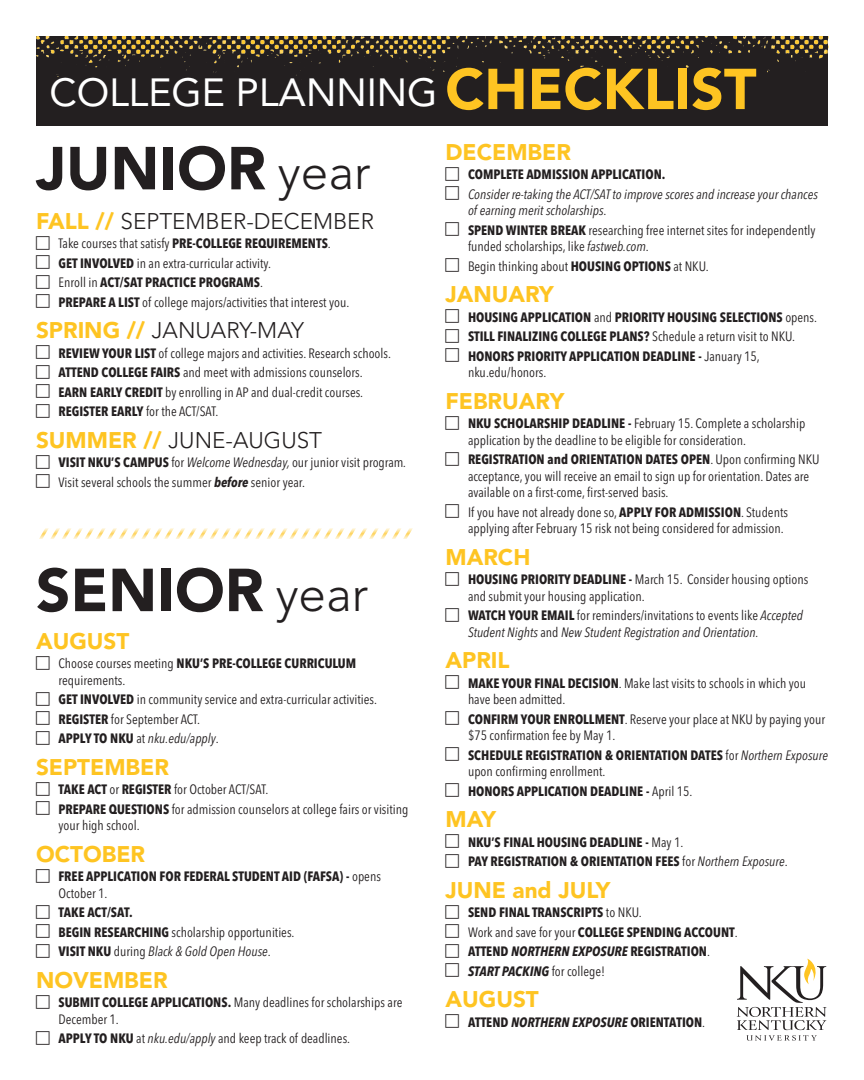
<style>
.page{position:relative;width:864px;height:1080px;background:#fff}
.page>*{position:absolute;margin:0;border:0;box-sizing:border-box;transform-origin:0 0}
.t1{font:900 60px "Avenir LT Std";color:#231f20}
.t2{font:39px "Avenir LT Std";color:#fff}
.t3{font:900 22.5px "Avenir LT Std";color:#fec422}
.t4{font:300 22.5px "Avenir LT Std";color:#231f20}
.t5{font:condensed 13.5px/16.5px "Avenir Next LT Pro";color:#231f20}
.t6{font:700 condensed 13.5px/16.5px "Avenir Next LT Pro";color:#231f20}
.t7{font:italic condensed 13.5px/16.5px "Avenir Next LT Pro";color:#231f20}
.t8{font:italic 700 condensed 13.5px "Avenir Next LT Pro";letter-spacing:-.005em;color:#231f20}
.s1{font-weight:900;font-size:57px;color:#fec422}
.s2{font-weight:300;font-size:49.5px}
.s3{font-weight:900;color:#fec422}
.s4{font-weight:700}
.s5{font-weight:400}
.s6{font-style:italic}
.s7{font-weight:700;font-style:italic}
.s8{font-weight:700;font-style:normal}
.s9{font-style:normal}
.s10{font-weight:400;font-style:italic}
.s11{font-weight:400;font-style:normal}
</style>
<div class="page">
<div style="left:36px;top:36px;width:792px;height:90px;background:#231f20"></div>
<img style="left:36px;top:36px;width:792px;height:41px">
<svg style="left:39px;top:528px;width:374px;height:11px"></svg>
<svg style="left:737px;top:958px;width:89px;height:83px"></svg>
<p class="t2" style="left:50px;top:70px;width:709px">COLLEGE PLANNING <span class="s1">CHECKLIST</span></p>
<p class="t1" style="left:36px;top:132px;width:336px">JUNIOR <span class="s2">year</span></p>
<p class="t4" style="left:36px;top:208px;width:340px"><span class="s3">FALL //</span> SEPTEMBER-DECEMBER</p>
<p class="t5" style="left:59px;top:235px;width:274px">Take courses that satisfy <span class="s4">PRE-COLLEGE REQUIREMENTS</span>.</p>
<p class="t5" style="left:58px;top:255px;width:214px"><span class="s4">GET INVOLVED</span> in an extra-curricular activity.</p>
<p class="t6" style="left:59px;top:274px;width:206px"><span class="s5">Enroll in</span> ACT/SAT PRACTICE PROGRAMS<span class="s5">.</span></p>
<p class="t5" style="left:58px;top:294px;width:292px"><span class="s4">PREPARE A LIST</span> of college majors/activities that interest you.</p>
<p class="t4" style="left:36px;top:317px;width:269px"><span class="s3">SPRING //</span> JANUARY-MAY</p>
<p class="t5" style="left:58px;top:345px;width:334px"><span class="s4">REVIEW YOUR LIST</span> of college majors and activities. Research schools.</p>
<p class="t5" style="left:58px;top:364px;width:306px"><span class="s4">ATTEND COLLEGE FAIRS</span> and meet with admissions counselors.</p>
<p class="t5" style="left:58px;top:384px;width:306px"><span class="s4">EARN EARLY CREDIT</span> by enrolling in AP and dual-credit courses.</p>
<p class="t5" style="left:58px;top:403px;width:161px"><span class="s4">REGISTER EARLY</span> for the ACT/SAT.</p>
<p class="t4" style="left:36px;top:427px;width:288px"><span class="s3">SUMMER //</span> JUNE-AUGUST</p>
<p class="t5" style="left:58px;top:454px;width:349px"><span class="s4">VISIT NKU’S CAMPUS</span> for <span class="s6">Welcome Wednesday,</span> our junior visit program<span class="s6">.</span></p>
<p class="t5" style="left:59px;top:474px;width:248px">Visit several schools the summer <span class="s7">before</span> senior year.</p>
<p class="t1" style="left:36px;top:554px;width:334px">SENIOR <span class="s2">year</span></p>
<p class="t3" style="left:36px;top:627px;width:95px">AUGUST</p>
<p class="t5" style="left:58px;top:655px;width:299px">Choose courses meeting <span class="s4">NKU’S PRE-COLLEGE CURRICULUM </span>requirements.</p>
<p class="t5" style="left:58px;top:691px;width:320px"><span class="s4">GET INVOLVED</span> in community service and extra-curricular activities.</p>
<p class="t5" style="left:58px;top:711px;width:143px"><span class="s4">REGISTER</span> for September ACT.</p>
<p class="t7" style="left:58px;top:730px;width:162px"><span class="s8">APPLY TO NKU</span> <span class="s9">at</span> nku.edu/apply<span class="s9">.</span></p>
<p class="t3" style="left:36px;top:753px;width:134px">SEPTEMBER</p>
<p class="t5" style="left:58px;top:781px;width:211px"><span class="s4">TAKE ACT</span> or <span class="s4">REGISTER</span> for October ACT/SAT.</p>
<p class="t5" style="left:58px;top:801px;width:352px"><span class="s4">PREPARE QUESTIONS</span> for admission counselors at college fairs or visiting your high school.</p>
<p class="t3" style="left:36px;top:840px;width:111px">OCTOBER</p>
<p class="t6" style="left:58px;top:868px;width:324px">FREE APPLICATION FOR FEDERAL STUDENT AID (FAFSA) - <span class="s5">opens<br>October 1.</span></p>
<p class="t6" style="left:58px;top:904px;width:76px">TAKE ACT/SAT.</p>
<p class="t5" style="left:58px;top:924px;width:238px"><span class="s4">BEGIN RESEARCHING</span> scholarship opportunities.</p>
<p class="t7" style="left:58px;top:943px;width:214px"><span class="s8">VISIT NKU</span> <span class="s9">during</span> Black &amp; Gold Open House<span class="s9">.</span></p>
<p class="t3" style="left:36px;top:966px;width:133px">NOVEMBER</p>
<p class="t5" style="left:58px;top:994px;width:345px"><span class="s4">SUBMIT COLLEGE APPLICATIONS.</span> Many deadlines for scholarships are<br>December 1.</p>
<p class="t5" style="left:58px;top:1030px;width:293px"><span class="s4">APPLY TO NKU</span> at <span class="s6">nku.edu/apply</span> and keep track of deadlines.</p>
<p class="t3" style="left:446px;top:138px;width:127px">DECEMBER</p>
<p class="t6" style="left:468px;top:166px;width:199px">COMPLETE ADMISSION APPLICATION.</p>
<p class="t7" style="left:468px;top:186px;width:351px">Consider re-taking the ACT/SAT to improve scores and increase your chances of earning merit scholarships<span class="s9">.</span></p>
<p class="t5" style="left:468px;top:222px;width:349px"><span class="s4">SPEND WINTER BREAK</span> researching free internet sites for independently funded scholarships, like <span class="s6">fastweb.com</span>.</p>
<p class="t5" style="left:468px;top:258px;width:242px">Begin thinking about <span class="s4">HOUSING OPTIONS</span> at NKU.</p>
<p class="t3" style="left:446px;top:281px;width:110px">JANUARY</p>
<p class="t6" style="left:468px;top:308px;width:351px">HOUSING APPLICATION <span class="s5">and</span> PRIORITY HOUSING SELECTIONS <span class="s5">opens.</span></p>
<p class="t6" style="left:468px;top:328px;width:329px">STILL FINALIZING COLLEGE PLANS? <span class="s5">Schedule a return visit to NKU.</span></p>
<p class="t6" style="left:468px;top:347px;width:293px">HONORS PRIORITY APPLICATION DEADLINE - <span class="s5">January 15, nku.edu/honors.</span></p>
<p class="t3" style="left:446px;top:387px;width:120px">FEBRUARY</p>
<p class="t5" style="left:468px;top:415px;width:339px"><span class="s4">NKU SCHOLARSHIP DEADLINE -</span> February 15. Complete a scholarship application by the deadline to be eligible for consideration.</p>
<p class="t5" style="left:468px;top:451px;width:353px"><span class="s4">REGISTRATION and ORIENTATION DATES OPEN</span>. Upon confirming NKU acceptance, you will receive an email to sign up for orientation. Dates are available on a first-come, first-served basis.</p>
<p class="t5" style="left:468px;top:504px;width:321px">If you have not already done so, <span class="s4">APPLY FOR ADMISSION</span>. Students applying after February 15 risk not being considered for admission.</p>
<p class="t3" style="left:446px;top:543px;width:86px">MARCH</p>
<p class="t5" style="left:468px;top:571px;width:342px"><span class="s4">HOUSING PRIORITY DEADLINE -</span> March 15. Consider housing options and submit your housing application.</p>
<p class="t7" style="left:468px;top:607px;width:336px"><span class="s8">WATCH YOUR EMAIL</span> <span class="s9">for reminders/invitations to events like</span> Accepted<br>Student Nights <span class="s9">and</span> New Student Registration and Orientation.</p>
<p class="t3" style="left:446px;top:647px;width:66px">APRIL</p>
<p class="t5" style="left:468px;top:675px;width:340px"><span class="s4">MAKE YOUR FINAL DECISION</span>. Make last visits to schools in which you have been admitted.</p>
<p class="t5" style="left:468px;top:711px;width:359px"><span class="s4">CONFIRM YOUR ENROLLMENT</span>. Reserve your place at NKU by paying your $75 confirmation fee by May 1.</p>
<p class="t6" style="left:468px;top:746px;width:362px">SCHEDULE REGISTRATION &amp; ORIENTATION DATES <span class="s5">for</span> <span class="s10">Northern Exposure </span><span class="s5">upon confirming enrollment.</span></p>
<p class="t6" style="left:468px;top:782px;width:226px">HONORS APPLICATION DEADLINE - <span class="s5">April 15.</span></p>
<p class="t3" style="left:446px;top:806px;width:52px">MAY</p>
<p class="t6" style="left:468px;top:833px;width:217px">NKU’S FINAL HOUSING DEADLINE - <span class="s5">May 1.</span></p>
<p class="t6" style="left:468px;top:853px;width:321px">PAY REGISTRATION &amp; ORIENTATION FEES <span class="s5">for</span> <span class="s10">Northern Exposure</span><span class="s5">.</span></p>
<p class="t3" style="left:446px;top:876px;width:167px">JUNE and JULY</p>
<p class="t6" style="left:468px;top:904px;width:175px">SEND FINAL TRANSCRIPTS <span class="s5">to NKU.</span></p>
<p class="t6" style="left:468px;top:923px;width:271px"><span class="s5">Work and save for your</span> COLLEGE SPENDING ACCOUNT<span class="s5">.</span></p>
<p class="t6" style="left:468px;top:943px;width:244px">ATTEND <span class="s6">NORTHERN EXPOSURE</span> REGISTRATION<span class="s5">.</span></p>
<p class="t8" style="left:468px;top:962px;width:139px">START PACKING <span class="s11">for college!</span></p>
<p class="t3" style="left:446px;top:986px;width:95px">AUGUST</p>
<p class="t6" style="left:468px;top:1013px;width:239px">ATTEND <span class="s6">NORTHERN EXPOSURE</span> ORIENTATION<span class="s5">.</span></p>
</div>
